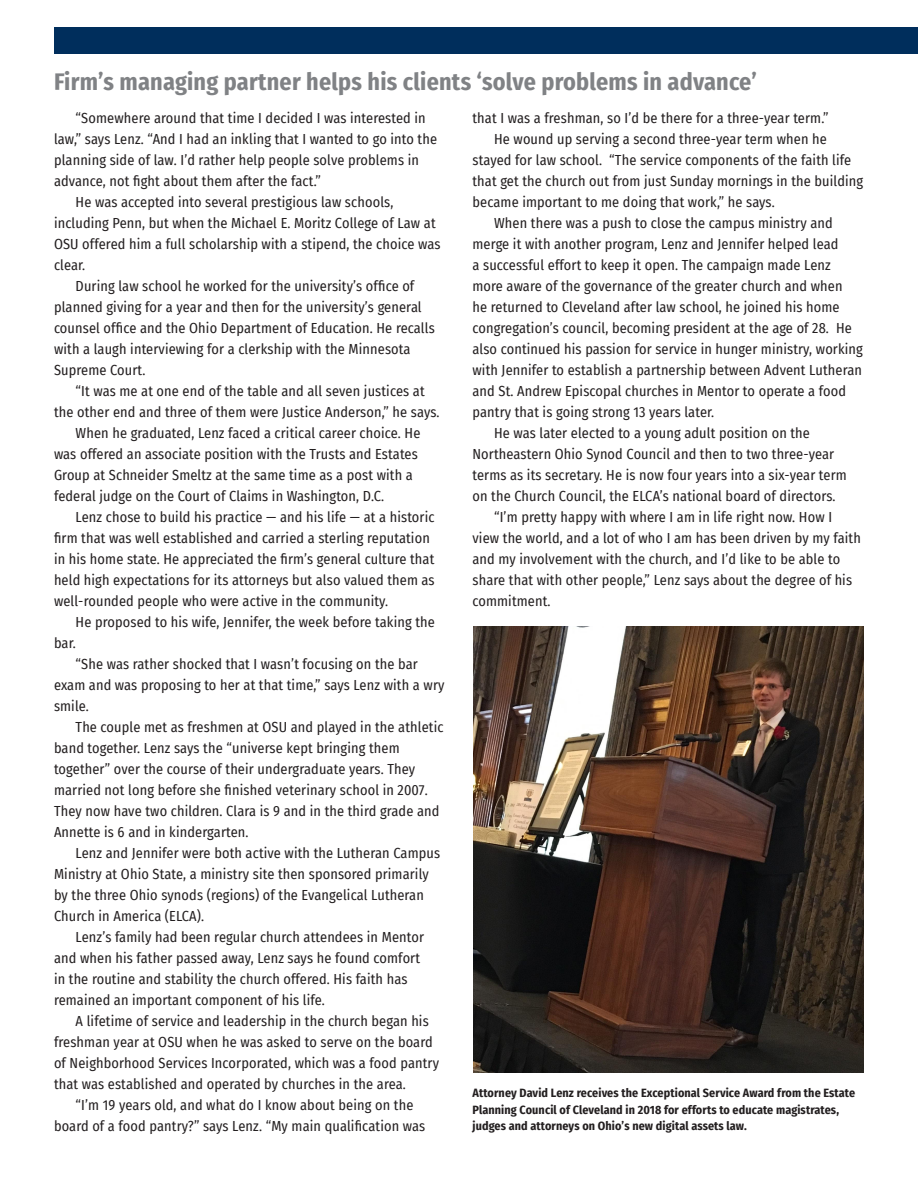
<style>
.page{position:relative;width:918px;height:1188px;background:#fff}
.page>*{position:absolute;margin:0;border:0;box-sizing:border-box;transform-origin:0 0}
.Title_Pg_2{font:700 24px "Fira Sans Condensed";letter-spacing:.01em;color:#808285}
.t1{font:14.25px/21px "Fira Sans Condensed";letter-spacing:.01em;color:#231f20}
.Cutline{font:700 12px/16.5px "Fira Sans Condensed";letter-spacing:.01em;color:#231f20}
</style>
<div class="page">
<div style="left:54px;top:27px;width:864px;height:27px;background:#002e5c"></div>
<img style="left:473px;top:627px;width:390px;height:445px">
<p class="Title_Pg_2" style="left:54px;top:62px;width:704px">Firm’s managing partner helps his clients ‘solve problems in advance’</p>
<p class="t1" style="left:54px;top:108px;width:385px;text-indent:22px">“Somewhere around that time I decided I was interested in law,” says Lenz. “And I had an inkling that I wanted to go into the planning side of law. I’d rather help people solve problems in advance, not fight about them after the fact.”</p>
<p class="t1" style="left:54px;top:192px;width:388px;text-indent:22px">He was accepted into several prestigious law schools, including Penn, but when the Michael E. Moritz College of Law at OSU offered him a full scholarship with a stipend, the choice was clear.</p>
<p class="t1" style="left:54px;top:276px;width:382px;text-indent:22px">During law school he worked for the university’s office of planned giving for a year and then for the university’s general counsel office and the Ohio Department of Education. He recalls with a laugh interviewing for a clerkship with the Minnesota Supreme Court.</p>
<p class="t1" style="left:54px;top:381px;width:387px;text-align:center">“It was me at one end of the table and all seven justices at<br>the other end and three of them were Justice Anderson,” he says.</p>
<p class="t1" style="left:54px;top:423px;width:368px;text-indent:22px">When he graduated, Lenz faced a critical career choice. He was offered an associate position with the Trusts and Estates Group at Schneider Smeltz at the same time as a post with a federal judge on the Court of Claims in Washington, D.C.</p>
<p class="t1" style="left:54px;top:507px;width:382px;text-indent:22px">Lenz chose to build his practice — and his life — at a historic firm that was well established and carried a sterling reputation in his home state. He appreciated the firm’s general culture that held high expectations for its attorneys but also valued them as well-rounded people who were active in the community.</p>
<p class="t1" style="left:54px;top:612px;width:382px;text-indent:22px">He proposed to his wife, Jennifer, the week before taking the bar.</p>
<p class="t1" style="left:54px;top:654px;width:392px;text-indent:22px">“She was rather shocked that I wasn’t focusing on the bar exam and was proposing to her at that time,” says Lenz with a wry smile.</p>
<p class="t1" style="left:54px;top:717px;width:391px;text-indent:22px">The couple met as freshmen at OSU and played in the athletic band together. Lenz says the “universe kept bringing them together” over the course of their undergraduate years. They married not long before she finished veterinary school in 2007.<br>They now have two children. Clara is 9 and in the third grade and Annette is 6 and in kindergarten.</p>
<p class="t1" style="left:54px;top:843px;width:388px;text-indent:22px">Lenz and Jennifer were both active with the Lutheran Campus Ministry at Ohio State, a ministry site then sponsored primarily by the three Ohio synods (regions) of the Evangelical Lutheran Church in America (ELCA).</p>
<p class="t1" style="left:54px;top:927px;width:372px;text-indent:22px">Lenz’s family had been regular church attendees in Mentor and when his father passed away, Lenz says he found comfort in the routine and stability the church offered. His faith has remained an important component of his life.</p>
<p class="t1" style="left:54px;top:1011px;width:387px;text-indent:22px">A lifetime of service and leadership in the church began his freshman year at OSU when he was asked to serve on the board of Neighborhood Services Incorporated, which was a food pantry that was established and operated by churches in the area.</p>
<p class="t1" style="left:54px;top:1095px;width:373px;text-indent:22px">“I’m 19 years old, and what do I know about being on the board of a food pantry?” says Lenz. “My main qualification was</p>
<p class="t1" style="left:472px;top:108px;width:358px">that I was a freshman, so I’d be there for a three-year term.”</p>
<p class="t1" style="left:472px;top:129px;width:392px;text-indent:22px">He wound up serving a second three-year term when he stayed for law school. “The service components of the faith life that get the church out from just Sunday mornings in the building became important to me doing that work,” he says.</p>
<p class="t1" style="left:472px;top:213px;width:392px;text-indent:22px">When there was a push to close the campus ministry and merge it with another program, Lenz and Jennifer helped lead<br>a successful effort to keep it open. The campaign made Lenz more aware of the governance of the greater church and when<br>he returned to Cleveland after law school, he joined his home congregation’s council, becoming president at the age of 28. He also continued his passion for service in hunger ministry, working with Jennifer to establish a partnership between Advent Lutheran and St. Andrew Episcopal churches in Mentor to operate a food pantry that is going strong 13 years later.</p>
<p class="t1" style="left:472px;top:423px;width:376px;text-indent:22px">He was later elected to a young adult position on the Northeastern Ohio Synod Council and then to two three-year terms as its secretary. He is now four years into a six-year term on the Church Council, the ELCA’s national board of directors.</p>
<p class="t1" style="left:472px;top:507px;width:390px;text-indent:22px">“I’m pretty happy with where I am in life right now. How I view the world, and a lot of who I am has been driven by my faith and my involvement with the church, and I’d like to be able to share that with other people,” Lenz says about the degree of his commitment.</p>
<p class="Cutline" style="left:472px;top:1084px;width:384px">Attorney David Lenz receives the Exceptional Service Award from the Estate<br>Planning Council of Cleveland in 2018 for efforts to educate magistrates, judges and attorneys on Ohio’s new digital assets law.</p>
</div>
